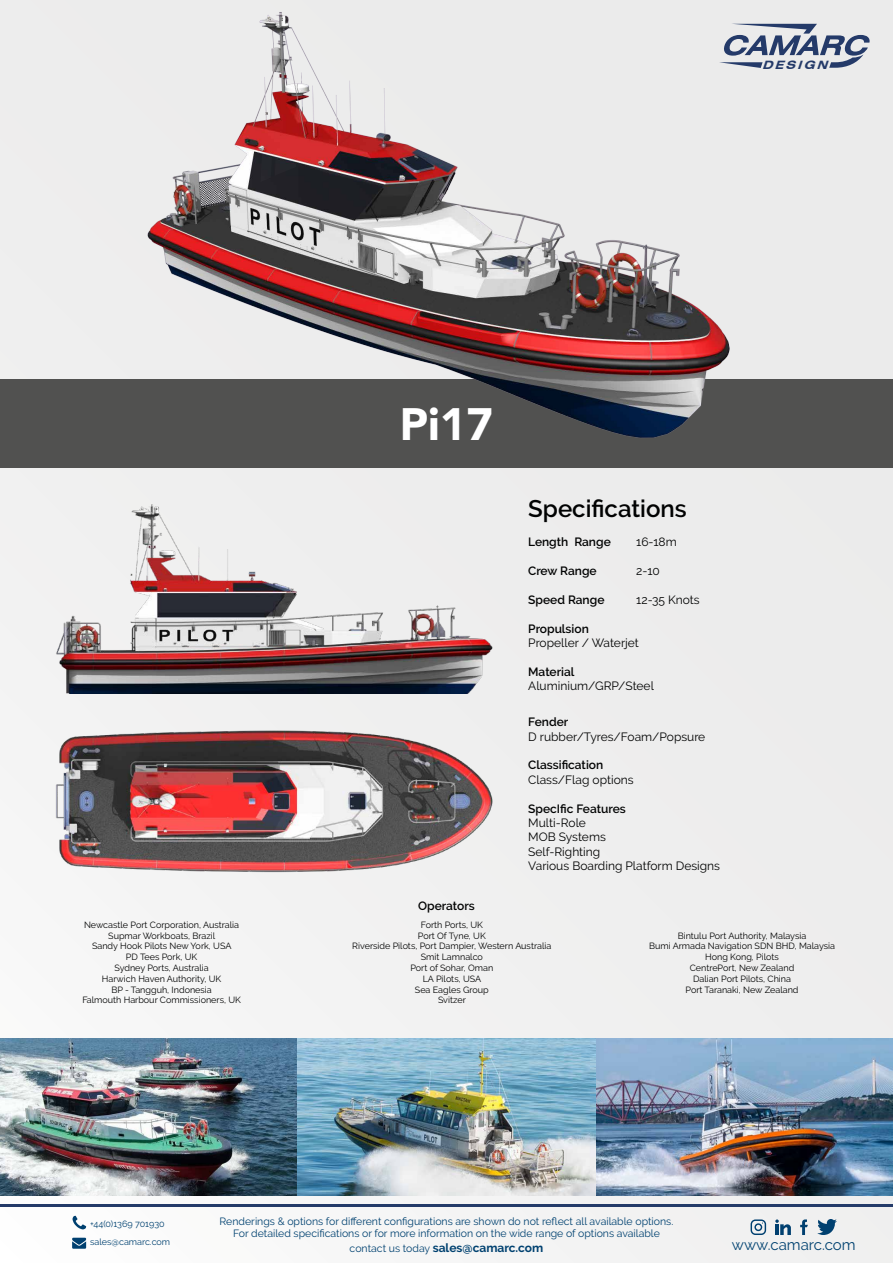
<style>
.page{position:relative;width:893px;height:1263px;background:#eee}
.page>*{position:absolute;margin:0;border:0;box-sizing:border-box;transform-origin:0 0}
.t1{font:900 45px "Avenir LT Std";color:#fff}
.t2{font:600 24px "Raleway";color:#010202}
.t3{font:15px "Raleway";color:#004170}
.t4{font:12px/14.4px "Raleway";color:#010202}
.t5{font:600 12px "Raleway";color:#010202}
.t6{font:700 12px "Raleway";color:#004170}
.t7{font:italic 700 expanded 11.55px "Swiss 721 BT";color:#243a69}
.t8{font:10.5px/12.6px "Raleway";color:#004170;text-align:center}
.t9{font:9px/10.8px "Raleway";color:#010202;text-align:center}
.t10{font:9px/18.3px "Raleway";color:#004170}
.s1{font-weight:400;font-size:10.5px}
</style>
<div class="page">
<div style="left:0;top:379px;width:893px;height:88px;background:#515150"></div>
<img style="left:86px;top:12px;width:721px;height:456px">
<hr style="left:0;top:1204px;width:893px;height:2px;background:#243b69">
<img style="left:56px;top:504px;width:437px;height:176px">
<img style="left:56px;top:680px;width:437px;height:192px">
<svg style="left:73px;top:1216px;width:13px;height:13px"></svg>
<svg style="left:72px;top:1238px;width:14px;height:11px"></svg>
<svg style="left:775px;top:1219px;width:16px;height:16px"></svg>
<svg style="left:800px;top:1219px;width:8px;height:16px"></svg>
<svg style="left:817px;top:1219px;width:20px;height:16px"></svg>
<svg style="left:751px;top:1219px;width:15px;height:16px"></svg>
<img style="left:0;top:1038px;width:893px;height:157px">
<svg style="left:719px;top:24px;width:151px;height:44px"></svg>
<p class="t7" style="left:762px;top:58px;width:71px">DESIGN</p>
<h1 class="t1" style="left:400px;top:397px;width:95px">Pi17</h1>
<h3 class="t5" style="left:418px;top:899px;width:58px">Operators</h3>
<h2 class="t2" style="left:528px;top:495px;width:160px">Specifications</h2>
<h3 class="t5" style="left:528px;top:535px;width:84px">Length Range</h3>
<h3 class="t4" style="left:636px;top:535px;width:42px">16-18m</h3>
<h3 class="t5" style="left:528px;top:564px;width:70px">Crew Range</h3>
<h3 class="t4" style="left:636px;top:564px;width:25px">2-10</h3>
<h3 class="t5" style="left:528px;top:593px;width:78px">Speed Range</h3>
<h3 class="t4" style="left:636px;top:592px;width:65px">12-35 Knots</h3>
<h3 class="t5" style="left:528px;top:621px;width:62px">Propulsion</h3>
<h3 class="t4" style="left:528px;top:636px;width:112px">Propeller / Waterjet</h3>
<h3 class="t5" style="left:528px;top:665px;width:48px">Material</h3>
<h3 class="t4" style="left:528px;top:679px;width:127px">Aluminium/GRP/Steel</h3>
<h3 class="t5" style="left:528px;top:715px;width:42px">Fender</h3>
<h3 class="t4" style="left:528px;top:729px;width:179px">D rubber/Tyres/Foam/Popsure</h3>
<h3 class="t5" style="left:528px;top:758px;width:77px">Classification</h3>
<h3 class="t4" style="left:528px;top:772px;width:107px">Class/Flag options</h3>
<h3 class="t5" style="left:528px;top:801px;width:99px">SpecIfic Features</h3>
<h3 class="t4" style="left:528px;top:816px;width:193px">Multi-Role<br>MOB Systems<br>Self-Righting<br>Various Boarding Platform Designs</h3>
<p class="t9" style="left:82px;top:919px;width:160px">Newcastle Port Corporation, Australia<br>Supmar Workboats, Brazil<br>Sandy Hook Pilots New York, USA<br>PD Tees Pork, UK<br>Sydney Ports, Australia<br>Harwich Haven Authority, UK<br>BP - Tangguh, Indonesia<br>Falmouth Harbour Commissioners, UK</p>
<p class="t9" style="left:352px;top:919px;width:201px">Forth Ports, UK<br>Port Of Tyne, UK<br>Riverside Pilots, Port Dampier, Western Australia<br>Smit Lamnalco<br>Port of Sohar, Oman<br>LA Pilots, USA<br>Sea Eagles Group<br>Svitzer</p>
<p class="t9" style="left:649px;top:930px;width:187px">Bintulu Port Authority, Malaysia<br>Bumi Armada Navigation SDN BHD, Malaysia<br>Hong Kong, Pilots<br>CentrePort, New Zealand<br>Dalian Port Pilots, China<br>Port Taranaki, New Zealand</p>
<p class="t10" style="left:90px;top:1214px;width:82px">+44(0)1369 701930 sales@camarc.com</p>
<p class="t8" style="left:220px;top:1215px;width:455px">Renderings &amp; options for different configurations are shown do not reflect all available options.<br>For detailed specifications or for more information on the wide range of options available</p>
<h3 class="t6" style="left:350px;top:1241px;width:195px"><span class="s1">contact us today</span> sales@camarc.com</h3>
<h3 class="t3" style="left:732px;top:1236px;width:125px">www.camarc.com</h3>
</div>
